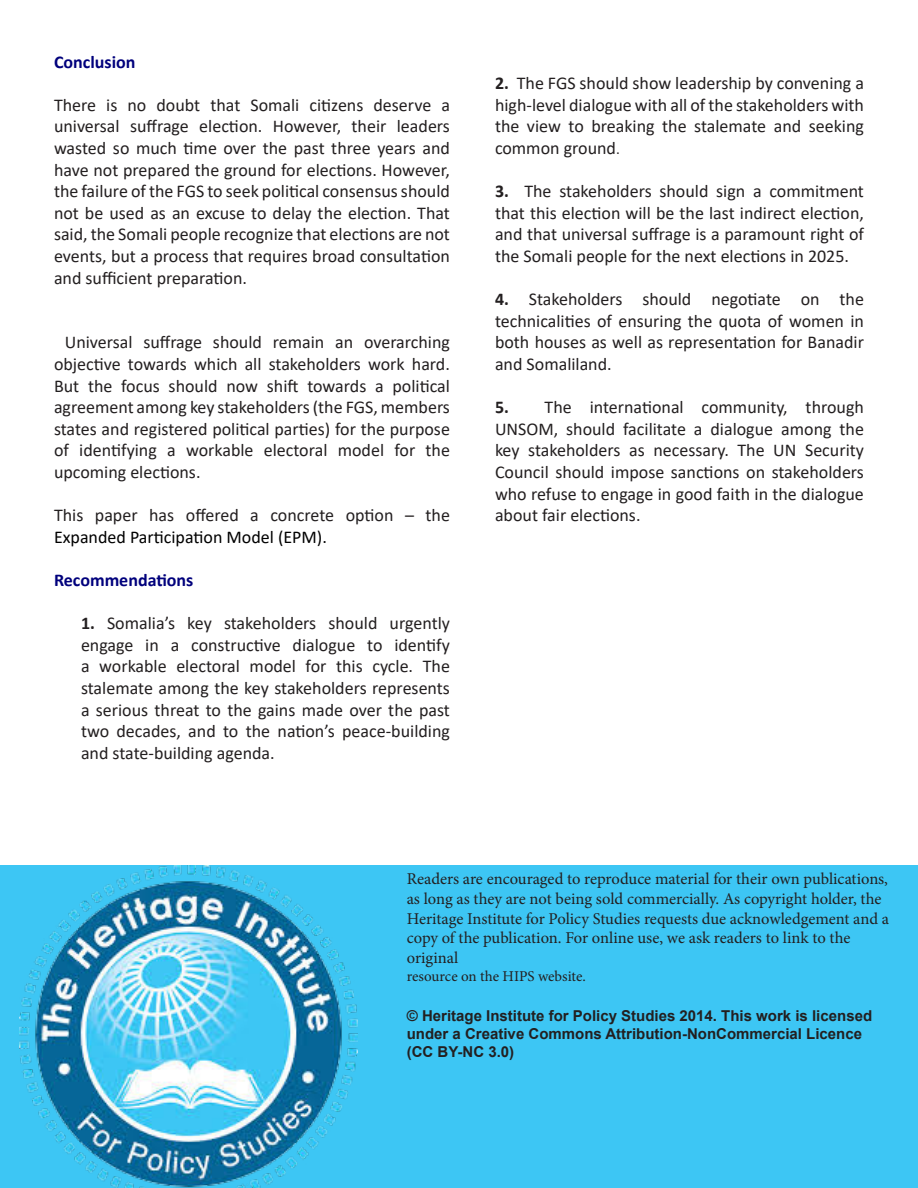
<style>
.page{position:relative;width:918px;height:1188px;background:#fff}
.page>*{position:absolute;margin:0;border:0;box-sizing:border-box;transform-origin:0 0}
.List_Paragraph{font:18px/21.6px "Calibri";color:#231f20;text-align:justify}
.t1{font:700 18px "Calibri";color:#00007c}
.t2{font:16.5px/19.8px "Minion Pro";letter-spacing:-.005em;color:#231f20}
.t3{font:700 15px "Arial";color:#231f20}
.t4{font:15px "Minion Pro";color:#231f20}
.s1{color:#000}
.s2{font-weight:700}
.s3{font-size:15px}
</style>
<div class="page">
<div style="left:0;top:866px;width:918px;height:322px;background:#3dc6f4"></div>
<img style="left:20px;top:866px;width:337px;height:322px">
<p class="t1" style="left:54px;top:49px;width:83px">Conclusion</p>
<p class="List_Paragraph" style="left:54px;top:93px;width:398px">There is no doubt that Somali citizens deserve a universal suffrage election. However, their leaders wasted so much time over the past three years and have not prepared the ground for elections. However, the failure of the FGS to seek political consensus should not be used as an excuse to delay the election. That said, the Somali people recognize that elections are not events, but a process that requires broad consultation and sufficient preparation.</p>
<p class="List_Paragraph" style="left:54px;top:331px;width:398px;text-indent:11px">Universal suffrage should remain an overarching objective towards which all stakeholders work hard.<br>But the focus should now shift towards a political agreement among key stakeholders (the FGS, members states and registered political parties) for the purpose of identifying a workable electoral model for the upcoming elections.</p>
<p class="List_Paragraph" style="left:54px;top:504px;width:398px">This paper has offered a concrete option – the<br><span class="s1">Expanded Participation Model (EPM).</span></p>
<p class="t1" style="left:54px;top:567px;width:141px">Recommendations</p>
<p class="List_Paragraph" style="left:81px;top:612px;width:371px"><span class="s2">1.</span> Somalia’s key stakeholders should urgently engage in a constructive dialogue to identify a workable electoral model for this cycle. The stalemate among the key stakeholders represents a serious threat to the gains made over the past two decades, and to the nation’s peace-building and state-building agenda.</p>
<p class="List_Paragraph" style="left:495px;top:72px;width:371px"><span class="s2">2.</span> The FGS should show leadership by convening a high-level dialogue with all of the stakeholders with the view to breaking the stalemate and seeking common ground<span class="s3">.</span></p>
<p class="List_Paragraph" style="left:495px;top:180px;width:371px"><span class="s2">3.</span> The stakeholders should sign a commitment that this election will be the last indirect election, and that universal suffrage is a paramount right of the Somali people for the next elections in 2025.</p>
<p class="List_Paragraph" style="left:495px;top:288px;width:371px"><span class="s2">4.</span> Stakeholders should negotiate on the technicalities of ensuring the quota of women in both houses as well as representation for Banadir and Somaliland.</p>
<p class="List_Paragraph" style="left:495px;top:396px;width:371px"><span class="s2">5.</span> The international community, through UNSOM, should facilitate a dialogue among the key stakeholders as necessary. The UN Security Council should impose sanctions on stakeholders who refuse to engage in good faith in the dialogue about fair elections.</p>
<p class="t2" style="left:407px;top:869px;width:483px">Readers are encouraged to reproduce material for their own publications,</p>
<p class="t2" style="left:407px;top:889px;width:476px">as long as they are not being sold commercially. As copyright holder, the</p>
<p class="t2" style="left:407px;top:909px;width:484px">Heritage Institute for Policy Studies requests due acknowledgement and a</p>
<p class="t2" style="left:407px;top:928px;width:445px">copy of the publication. For online use, we ask readers to link to the original</p>
<p class="t4" style="left:407px;top:966px;width:180px">resource on the HIPS website.</p>
<p class="t3" style="left:407px;top:1005px;width:467px">© Heritage Institute for Policy Studies 2014. This work is licensed</p>
<p class="t3" style="left:407px;top:1023px;width:457px">under a Creative Commons Attribution-NonCommercial Licence</p>
<p class="t3" style="left:407px;top:1041px;width:109px">(CC BY-NC 3.0)</p>
</div>
